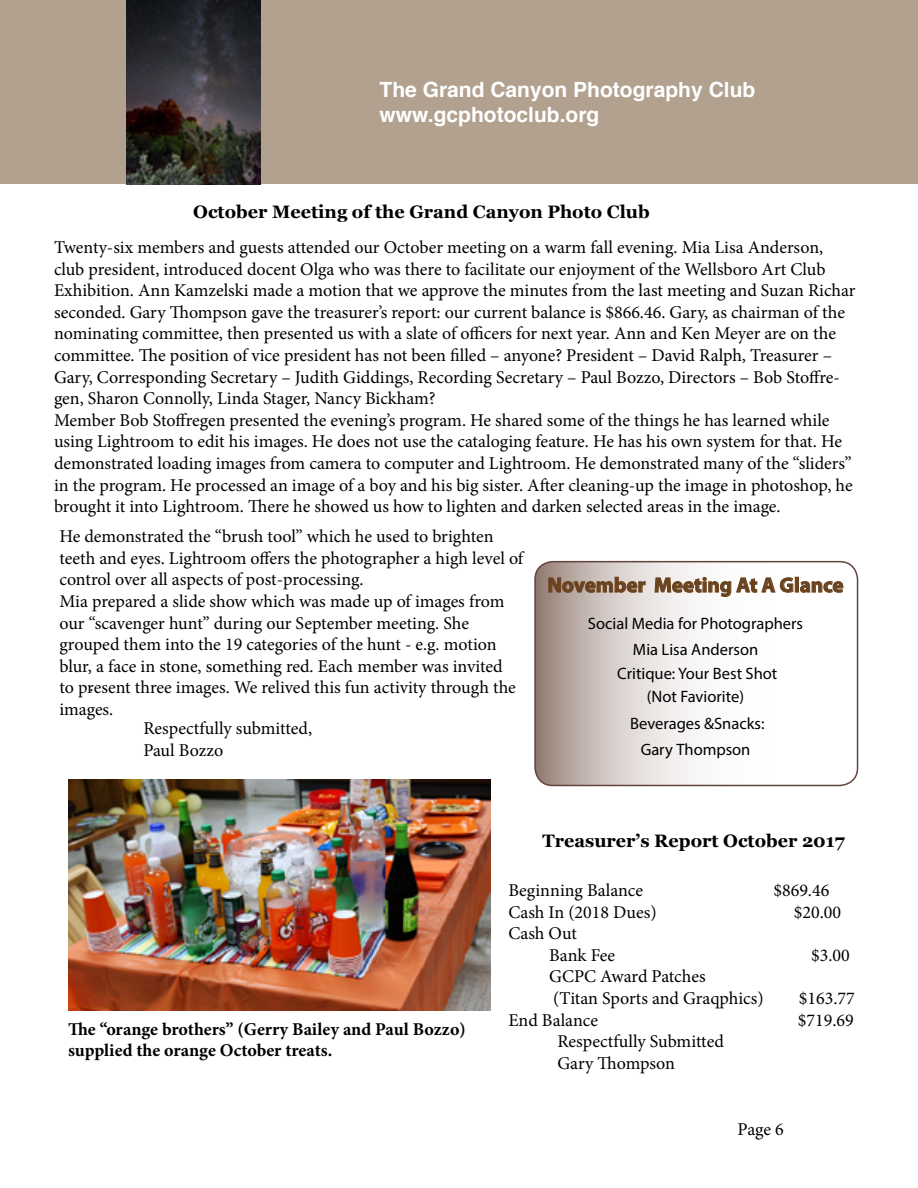
<style>
.page{position:relative;width:918px;height:1188px;background:#fff}
.page>*{position:absolute;margin:0;border:0;box-sizing:border-box;transform-origin:0 0}
.t1{font:700 21px/25.2px "Helvetica";color:#fff}
.t2{font:700 21px "Myriad Pro";color:#6a421e}
.t3{font:18px/21.6px "Minion Pro";color:#000}
.t4{font:700 18px/21.6px "Minion Pro";color:#000}
.t5{font:700 18px "Georgia";color:#000}
.t6{font:16.5px/26.5px "Myriad Pro";color:#000;text-align:center}
</style>
<div class="page">
<div style="left:0;top:0;width:918px;height:184px;background:#b2a18f"></div>
<svg style="left:535px;top:562px;width:323px;height:223px"></svg>
<svg style="left:548px;top:576px;width:98px;height:17px;background:#ad998b"></svg>
<svg style="left:654px;top:577px;width:140px;height:20px"></svg>
<div style="left:795px;top:577px;width:4px;height:15px;border:1px solid #6a421e"></div>
<svg style="left:800px;top:581px;width:44px;height:12px"></svg>
<div style="left:534px;top:561px;width:324px;height:225px;border:2px solid #61443c;border-radius:18px"></div>
<img style="left:68px;top:779px;width:422px;height:232px">
<img style="left:126px;top:0;width:134px;height:185px">
<p class="t1" style="left:380px;top:77px;width:377px">The Grand Canyon Photography Club www.gcphotoclub.org</p>
<p class="t5" style="left:193px;top:198px;width:458px">October Meeting of the Grand Canyon Photo Club</p>
<p class="t3" style="left:54px;top:237px;width:803px">Twenty-six members and guests attended our October meeting on a warm fall evening. Mia Lisa Anderson, club president, introduced docent Olga who was there to facilitate our enjoyment of the Wellsboro Art Club Exhibition. Ann Kamzelski made a motion that we approve the minutes from the last meeting and Suzan Richar seconded. Gary Thompson gave the treasurer’s report: our current balance is $866.46. Gary, as chairman of the nominating committee, then presented us with a slate of officers for next year. Ann and Ken Meyer are on the committee. The position of vice president has not been filled – anyone? President – David Ralph, Treasurer – Gary, Corresponding Secretary – Judith Giddings, Recording Secretary – Paul Bozzo, Directors – Bob Stoffre&shy;gen, Sharon Connolly, Linda Stager, Nancy Bickham?<br>Member Bob Stoffregen presented the evening’s program. He shared some of the things he has learned while using Lightroom to edit his images. He does not use the cataloging feature. He has his own system for that. He demonstrated loading images from camera to computer and Lightroom. He demonstrated many of the “sliders” in the program. He processed an image of a boy and his big sister. After cleaning-up the image in photoshop, he brought it into Lightroom. There he showed us how to lighten and darken selected areas in the image.</p>
<p class="t3" style="left:59px;top:526px;width:465px">He demonstrated the “brush tool” which he used to brighten teeth and eyes. Lightroom offers the photographer a high level of control over all aspects of post-processing.<br>Mia prepared a slide show which was made up of images from our “scavenger hunt” during our September meeting. She grouped them into the 19 categories of the hunt - e.g. motion blur, a face in stone, something red. Each member was invited<br>to present three images. We relived this fun activity through the images.</p>
<p class="t2" style="left:548px;top:571px;width:297px">November Meeting At A Glance</p>
<p class="t6" style="left:588px;top:610px;width:217px">Social Media for Photographers<br>Mia Lisa Anderson</p>
<p class="t6" style="left:617px;top:661px;width:162px;line-height:23.5px">Critique: Your Best Shot (Not Faviorite)</p>
<p class="t6" style="left:630px;top:710px;width:136px">Beverages &amp;Snacks:<br>Gary Thompson</p>
<p class="t3" style="left:89px;top:674px;width:6px">.</p>
<p class="t3" style="left:143px;top:718px;width:170px">Respectfully submitted,<br>Paul Bozzo</p>
<p class="t5" style="left:542px;top:828px;width:304px">Treasurer’s Report October 2017</p>
<p class="t3" style="left:508px;top:880px;width:136px">Beginning Balance</p>
<p class="t3" style="left:773px;top:880px;width:57px">$869.46</p>
<p class="t3" style="left:508px;top:901px;width:150px">Cash In (2018 Dues)</p>
<p class="t3" style="left:794px;top:901px;width:49px">$20.00</p>
<p class="t3" style="left:549px;top:923px;width:68px;text-indent:-41px">Cash Out<br>Bank Fee</p>
<p class="t3" style="left:811px;top:944px;width:40px">$3.00</p>
<p class="t4" style="left:68px;top:1018px;width:399px">The “orange brothers” (Gerry Bailey and Paul Bozzo) supplied the orange October treats.</p>
<p class="t3" style="left:549px;top:966px;width:216px">GCPC Award Patches<br>(Titan Sports and Graqphics)</p>
<p class="t3" style="left:799px;top:988px;width:57px">$163.77</p>
<p class="t3" style="left:508px;top:1009px;width:91px">End Balance</p>
<p class="t3" style="left:798px;top:1009px;width:57px">$719.69</p>
<p class="t3" style="left:557px;top:1031px;width:168px">Respectfully Submitted<br>Gary Thompson</p>
<p class="t3" style="left:738px;top:1118px;width:48px">Page 6</p>
</div>
